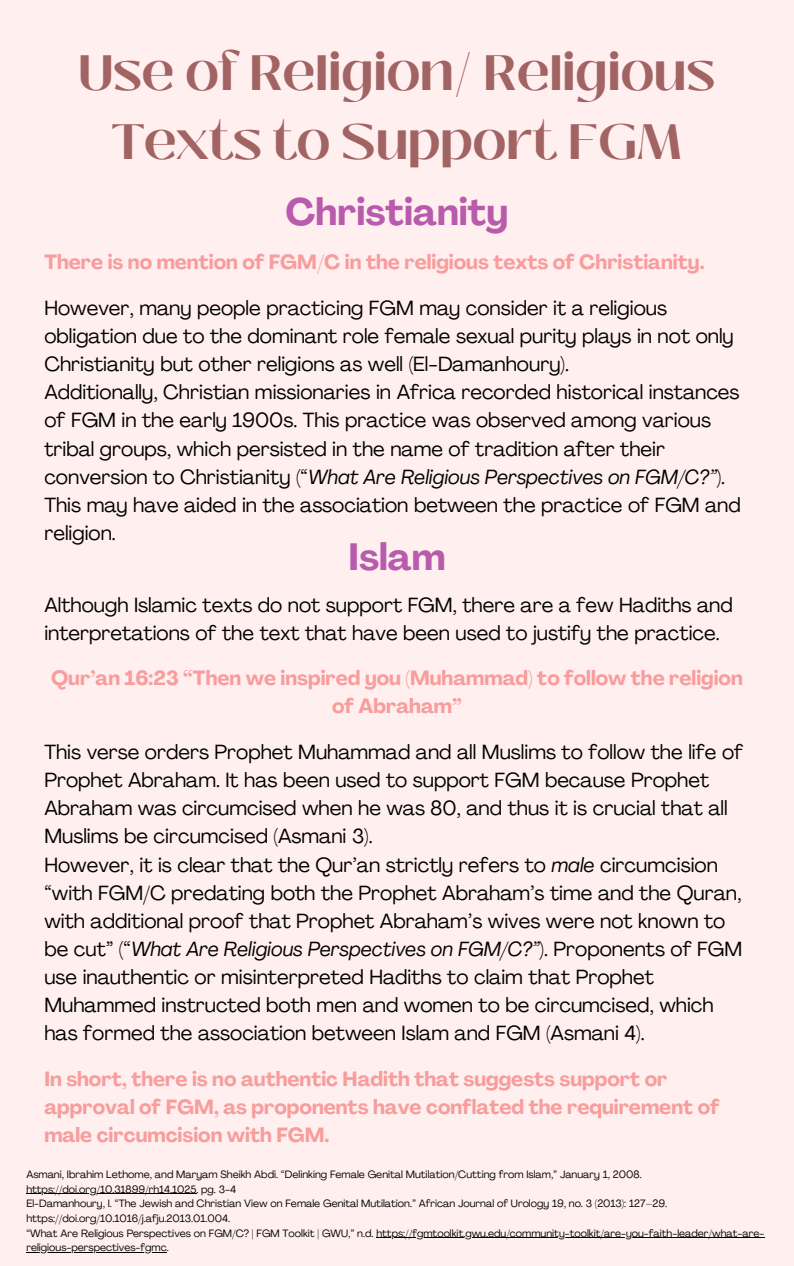
<style>
.page{position:relative;width:794px;height:1266px;background:#fff}
.page>*{position:absolute;margin:0;border:0;box-sizing:border-box;transform-origin:0 0}
.t1{font:700 49.5px/69.2px "Black Mango";color:#a26363;text-align:center}
.t2{font:700 37.5px "Agrandir";color:#b95bac}
.t3{font:20.25px/28.1px "Agrandir";color:#000}
.t4{font:700 20.25px/28.1px "Agrandir";color:#f89c9c;text-align:center}
.t5{font:10.5px/14.6px "Agrandir";color:#000}
.s1{font-style:italic}
</style>
<div class="page">
<div style="left:0;top:0;width:793px;height:1266px;background:#ffefef"></div>
<hr style="left:26px;top:1193px;width:170px;height:1px;background:#000">
<hr style="left:376px;top:1237px;width:388px;height:1px;background:#000">
<hr style="left:26px;top:1251px;width:141px;height:1px;background:#000">
<p class="t1" style="left:79px;top:38px;width:637px">Use of Religion/ Religious<br>Texts to Support FGM</p>
<p class="t2" style="left:285px;top:197px;width:224px">Christianity</p>
<p class="t4" style="left:44px;top:250px;width:661px">There is no mention of FGM/C in the religious texts of Christianity.</p>
<p class="t3" style="left:44px;top:296px;width:690px">However, many people practicing FGM may consider it a religious obligation due to the dominant role female sexual purity plays in not only<br>Christianity but other religions as well (El-Damanhoury).</p>
<p class="t3" style="left:44px;top:380px;width:697px">Additionally, Christian missionaries in Africa recorded historical instances of FGM in the early 1900s. This practice was observed among various tribal groups, which persisted in the name of tradition after their conversion to Christianity (“<span class="s1">What Are Religious Perspectives on FGM/C?”</span>).<br>This may have aided in the association between the practice of FGM and religion.</p>
<p class="t2" style="left:348px;top:542px;width:98px">Islam</p>
<p class="t3" style="left:44px;top:592px;width:689px">Although Islamic texts do not support FGM, there are a few Hadiths and interpretations of the text that have been used to justify the practice.</p>
<p class="t4" style="left:51px;top:666px;width:693px">Qur’an 16:23 “Then we inspired you (Muhammad) to follow the religion of Abraham”</p>
<p class="t3" style="left:44px;top:740px;width:700px">This verse orders Prophet Muhammad and all Muslims to follow the life of Prophet Abraham. It has been used to support FGM because Prophet Abraham was circumcised when he was 80, and thus it is crucial that all Muslims be circumcised (Asmani 3).</p>
<p class="t3" style="left:44px;top:852px;width:698px">However, it is clear that the Qur’an strictly refers to <span class="s1">male</span> circumcision “with FGM/C predating both the Prophet Abraham’s time and the Quran, with additional proof that Prophet Abraham’s wives were not known to be cut” (“<span class="s1">What Are Religious Perspectives on FGM/C?”</span>). Proponents of FGM use inauthentic or misinterpreted Hadiths to claim that Prophet Muhammed instructed both men and women to be circumcised, which has formed the association between Islam and FGM (Asmani 4).</p>
<p class="t4" style="left:44px;top:1066px;width:676px;text-align:left">In short, there is no authentic Hadith that suggests support or approval of FGM, as proponents have conflated the requirement of male circumcision with FGM.</p>
<p class="t5" style="left:26px;top:1168px;width:616px">Asmani, Ibrahim Lethome, and Maryam Sheikh Abdi. “Delinking Female Genital Mutilation/Cutting from Islam,” January 1, 2008. https://doi.org/10.31899/rh14.1025. pg. 3-4</p>
<p class="t5" style="left:26px;top:1197px;width:642px">El-Damanhoury, I. “The Jewish and Christian View on Female Genital Mutilation.” African Journal of Urology 19, no. 3 (2013): 127–29. https://doi.org/10.1016/j.afju.2013.01.004.</p>
<p class="t5" style="left:26px;top:1226px;width:739px">“What Are Religious Perspectives on FGM/C? | FGM Toolkit | GWU,” n.d. https://fgmtoolkit.gwu.edu/community-toolkit/are-you-faith-leader/what-are&shy;religious-perspectives-fgmc.</p>
</div>
